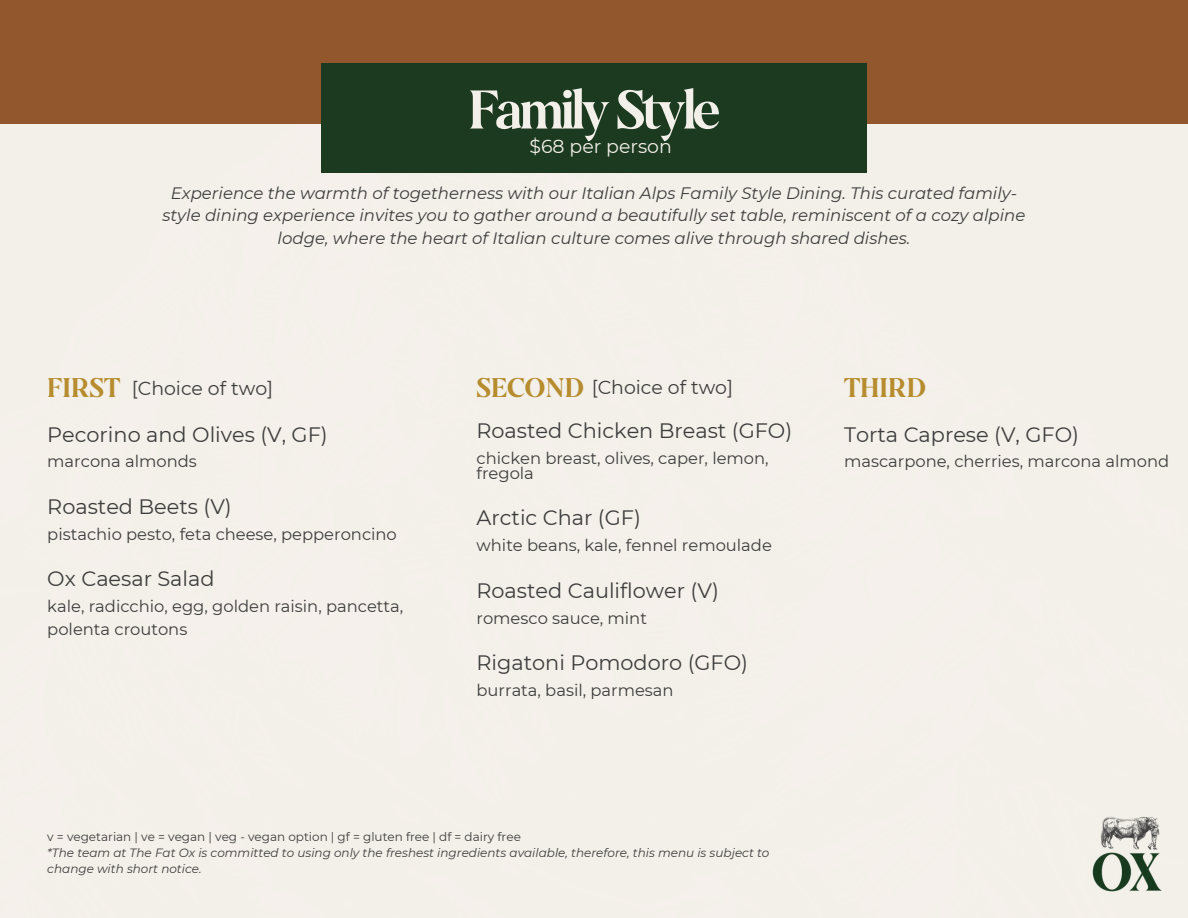
<style>
.page{position:relative;width:1188px;height:918px;background:#fff}
.page>*{position:absolute;margin:0;border:0;box-sizing:border-box;transform-origin:0 0}
.t1{font:54.3px "Galonia";letter-spacing:-.065em;color:#f3f0e9}
.t2{font:27px "Galonia";color:#b68c2e}
.t3{font:20.85px "Montserrat";color:#3d3d3d}
.t4{font:18.9px "Montserrat";color:#3d3d3d}
.t5{font:18.9px "Montserrat";color:#f3f0e9}
.t6{font:italic 16.5px/22.5px "Montserrat";color:#3d3d3d;text-align:center}
.t7{font:16.35px/23.7px "Montserrat";color:#3d3d3d}
.t8{font:italic 12px/16px "Montserrat";color:#3d3d3d}
.t9{font:12px "Montserrat";color:#3d3d3d}
</style>
<div class="page">
<div style="left:0;top:123px;width:1188px;height:795px;background:#f3f0e9"></div>
<div style="left:0;top:0;width:1188px;height:123px;background:#93572e"></div>
<div style="left:321px;top:64px;width:545px;height:109px;background:#1b3a20"></div>
<div style="left:590px;top:180px;width:277px;height:14px;background:#f3f0e9"></div>
<div style="left:590px;top:194px;width:191px;height:15px;background:#f3f0e9"></div>
<img style="left:1079px;top:803px;width:101px;height:102px">
<h1 class="t1" style="left:468px;top:77px;width:253px">Family Style</h1>
<p class="t5" style="left:530px;top:133px;width:144px">$68 per person</p>
<p class="t6" style="left:162px;top:181px;width:865px">Experience the warmth of togetherness with our Italian Alps Family Style Dining. This curated family&shy;style dining experience invites you to gather around a beautifully set table, reminiscent of a cozy alpine lodge, where the heart of Italian culture comes alive through shared dishes.</p>
<h2 class="t2" style="left:47px;top:372px;width:75px">FIRST</h2>
<h2 class="t2" style="left:477px;top:372px;width:109px">SECOND</h2>
<h2 class="t2" style="left:844px;top:372px;width:83px">THIRD</h2>
<p class="t4" style="left:132px;top:376px;width:143px">[Choice of two]</p>
<p class="t4" style="left:592px;top:375px;width:143px">[Choice of two]</p>
<p class="t3" style="left:47px;top:420px;width:282px">Pecorino and Olives (V, GF)</p>
<p class="t7" style="left:47px;top:449px;width:151px">marcona almonds</p>
<p class="t3" style="left:47px;top:492px;width:186px">Roasted Beets (V)</p>
<p class="t7" style="left:47px;top:521px;width:351px">pistachio pesto, feta cheese, pepperoncino</p>
<p class="t3" style="left:47px;top:564px;width:169px">Ox Caesar Salad</p>
<p class="t7" style="left:47px;top:593px;width:357px">kale, radicchio, egg, golden raisin, pancetta, polenta croutons</p>
<p class="t3" style="left:477px;top:416px;width:317px">Roasted Chicken Breast (GFO)</p>
<p class="t7" style="left:477px;top:449px;width:294px;line-height:15.8px">chicken breast, olives, caper, lemon, fregola</p>
<p class="t3" style="left:477px;top:503px;width:166px">Arctic Char (GF)</p>
<p class="t7" style="left:477px;top:533px;width:297px">white beans, kale, fennel remoulade</p>
<p class="t3" style="left:477px;top:576px;width:244px">Roasted Cauliflower (V)</p>
<p class="t7" style="left:477px;top:606px;width:172px">romesco sauce, mint</p>
<p class="t3" style="left:477px;top:648px;width:273px">Rigatoni Pomodoro (GFO)</p>
<p class="t7" style="left:477px;top:678px;width:199px">burrata, basil, parmesan</p>
<p class="t9" style="left:47px;top:828px;width:475px">v = vegetarian | ve = vegan | veg - vegan option | gf = gluten free | df = dairy free</p>
<p class="t8" style="left:47px;top:844px;width:724px">*The team at The Fat Ox is committed to using only the freshest ingredients available, therefore, this menu is subject to change with short notice.</p>
<p class="t3" style="left:844px;top:420px;width:237px">Torta Caprese (V, GFO)</p>
<p class="t7" style="left:844px;top:449px;width:327px">mascarpone, cherries, marcona almond</p>
</div>
